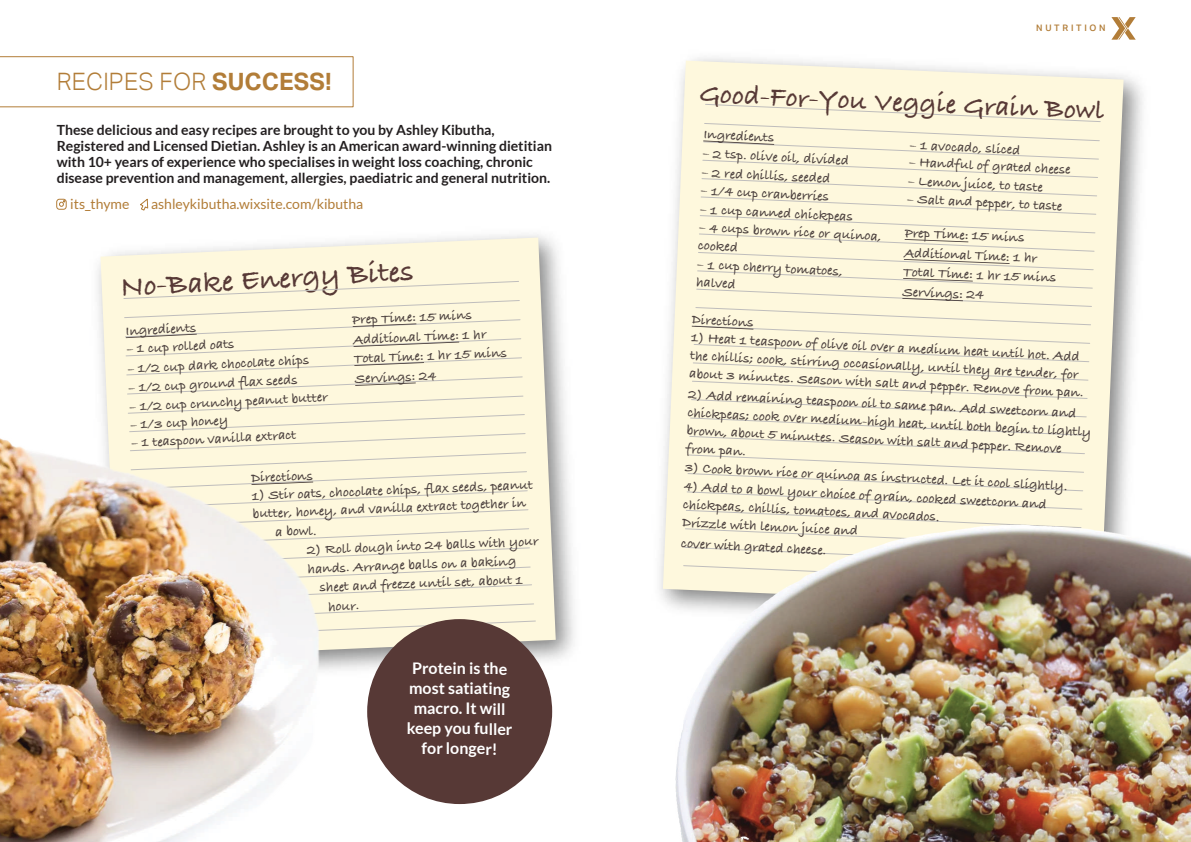
<style>
.page{position:relative;width:1191px;height:842px;background:#fff}
.page>*{position:absolute;margin:0;border:0;box-sizing:border-box;transform-origin:0 0}
.t1{font:700 30px "Bradley Hand ITCTT";color:#573936}
.t2{font:700 28px "Bradley Hand ITCTT";color:#573936}
.t3{font:300 24px "Aktiv Grotesk";letter-spacing:.01em;color:#b27d38}
.t4{font:700 16px/20px "Lato";color:#fff;text-align:center}
.t5{font:700 14px/18.2px "Bradley Hand ITCTT";color:#4a3f3d}
.t6{font:700 14px/16px "Lato";color:#231f20}
.t7{font:14px "Lato";color:#b27d38}
.t8{font:500 9px "Aktiv Grotesk";letter-spacing:.3em;color:#b27d38}
.s1{font-weight:700}
</style>
<div class="page">
<svg style="left:100px;top:238px;width:456px;height:421px;background:#f2eedb"></svg>
<svg style="left:0;top:56px;width:353px;height:51px"></svg>
<div style="left:56px;top:199px;width:11px;height:11px;border:1px solid #b27d38;border-radius:3px"></div>
<svg style="left:59px;top:200px;width:6px;height:7px"></svg>
<svg style="left:140px;top:198px;width:9px;height:13px"></svg>
<img style="left:0;top:437px;width:319px;height:405px">
<svg style="left:124px;top:281px;width:411px;height:357px;background:#f4ebd2"></svg>
<svg style="left:663px;top:61px;width:460px;height:547px;fill:#fef8dd"></svg>
<img style="left:675px;top:524px;width:516px;height:318px">
<svg style="left:683px;top:104px;width:417px;height:479px;background:#f3edd4"></svg>
<svg style="left:1111px;top:17px;width:24px;height:23px"></svg>
<div style="left:367px;top:619px;width:185px;height:185px;background:#573936;border-radius:50%"></div>
<h3 class="t3" style="left:57px;top:71px;width:277px">RECIPES FOR <span class="s1">SUCCESS!</span></h3>
<p class="t6" style="left:57px;top:123px;width:497px">These delicious and easy recipes are brought to you by Ashley Kibutha, Registered and Licensed Dietian. Ashley is an American award-winning dietitian with 10+ years of experience who specialises in weight loss coaching, chronic disease prevention and management, allergies, paediatric and general nutrition.</p>
<p class="t7" style="left:70px;top:198px;width:61px">its_thyme</p>
<p class="t7" style="left:151px;top:198px;width:214px">ashleykibutha.wixsite.com/kibutha</p>
<h1 class="t1" style="left:119px;top:270px;width:295px;rotate:-3deg">No-Bake Energy Bites</h1>
<p class="t5" style="left:352px;top:310px;width:155px;line-height:19.5px;rotate:-2deg">Prep Time: 15 mins<br>Additional Time: 1 hr<br>Total Time: 1 hr 15 mins</p>
<p class="t5" style="left:355px;top:370px;width:83px;rotate:-2deg">Servings: 24</p>
<p class="t5" style="left:125px;top:323px;width:72px;rotate:-3deg">Ingredients</p>
<p class="t5" style="left:126px;top:341px;width:110px;rotate:-3deg">– 1 cup rolled oats</p>
<p class="t5" style="left:127px;top:361px;width:183px;rotate:-3deg">– 1/2 cup dark chocolate chips</p>
<p class="t5" style="left:128px;top:380px;width:171px;rotate:-3deg">– 1/2 cup ground fl ax seeds</p>
<p class="t5" style="left:129px;top:399px;width:200px;rotate:-3deg">– 1/2 cup crunchy peanut butter</p>
<p class="t5" style="left:130px;top:417px;width:100px;rotate:-3deg">– 1/3 cup honey</p>
<p class="t5" style="left:131px;top:435px;width:167px;rotate:-3deg">– 1 teaspoon vanilla extract</p>
<p class="t5" style="left:251px;top:469px;width:63px;rotate:-2deg">Directions</p>
<p class="t5" style="left:252px;top:487px;width:283px;rotate:-2deg">1) Stir oats, chocolate chips, fl ax seeds, peanut butter, honey, and vanilla extract together in</p>
<p class="t5" style="left:307px;top:541px;width:233px;line-height:19.1px;rotate:-2deg">2) Roll dough into 24 balls with your hands. Arrange balls on a baking</p>
<p class="t5" style="left:319px;top:579px;width:205px;rotate:-2deg">sheet and freeze until set, about 1</p>
<p class="t5" style="left:275px;top:524px;width:43px;rotate:-2deg">a bowl.</p>
<p class="t5" style="left:328px;top:598px;width:33px;rotate:-2deg">hour.</p>
<p class="t4" style="left:407px;top:660px;width:107px">Protein is the most satiating macro. It will keep you fuller for longer!</p>
<p class="t8" style="left:1036px;top:24px;width:71px">NUTRITION</p>
<h2 class="t2" style="left:700px;top:79px;width:407px;rotate:2deg">Good-For-You Veggie Grain Bowl</h2>
<p class="t5" style="left:704px;top:126px;width:72px;rotate:3deg">Ingredients</p>
<p class="t5" style="left:703px;top:145px;width:148px;rotate:3deg">– 2 tsp. olive oil, divided</p>
<p class="t5" style="left:702px;top:164px;width:130px;rotate:3deg">– 2 red chillis, seeded</p>
<p class="t5" style="left:701px;top:182px;width:130px;rotate:3deg">– 1/4 cup cranberries</p>
<p class="t5" style="left:700px;top:201px;width:155px;rotate:3deg">– 1 cup canned chickpeas</p>
<p class="t5" style="left:699px;top:219px;width:184px;rotate:3deg">– 4 cups brown rice or quinoa, cooked</p>
<p class="t5" style="left:697px;top:256px;width:147px;rotate:3deg">– 1 cup cherry tomatoes, halved</p>
<p class="t5" style="left:910px;top:136px;width:112px;rotate:3deg">– 1 avocado, sliced</p>
<p class="t5" style="left:909px;top:153px;width:163px;rotate:3deg">– Handful of grated cheese</p>
<p class="t5" style="left:908px;top:172px;width:137px;rotate:3deg">– Lemon juice, to taste</p>
<p class="t5" style="left:907px;top:190px;width:157px;rotate:3deg">– Salt and pepper, to taste</p>
<p class="t5" style="left:905px;top:224px;width:155px;line-height:19.6px;rotate:2deg">Prep Time: 15 mins<br>Additional Time: 1 hr<br>Total Time: 1 hr 15 mins<br>Servings: 24</p>
<p class="t5" style="left:692px;top:311px;width:63px;rotate:3deg">Directions</p>
<p class="t5" style="left:691px;top:329px;width:396px;rotate:3deg">1) Heat 1 teaspoon of olive oil over a medium heat until hot. Add the chillis; cook, stirring occasionally, until they are tender, for about 3 minutes. Season with salt and pepper. Remove from pan.</p>
<p class="t5" style="left:689px;top:385px;width:406px;rotate:3deg">2) Add remaining teaspoon oil to same pan. Add sweetcorn and chickpeas; cook over medium-high heat, until both begin to lightly brown, about 5 minutes. Season with salt and pepper. Remove from pan.</p>
<p class="t5" style="left:685px;top:458px;width:385px;rotate:3deg">3) Cook brown rice or quinoa as instructed. Let it cool slightly.</p>
<p class="t5" style="left:684px;top:477px;width:364px;rotate:3deg">4) Add to a bowl your choice of grain, cooked sweetcorn and chickpeas, chillis, tomatoes, and avocados.<br>Drizzle with lemon juice and</p>
<p class="t5" style="left:681px;top:535px;width:147px;rotate:3deg">cover with grated cheese.</p>
</div>
